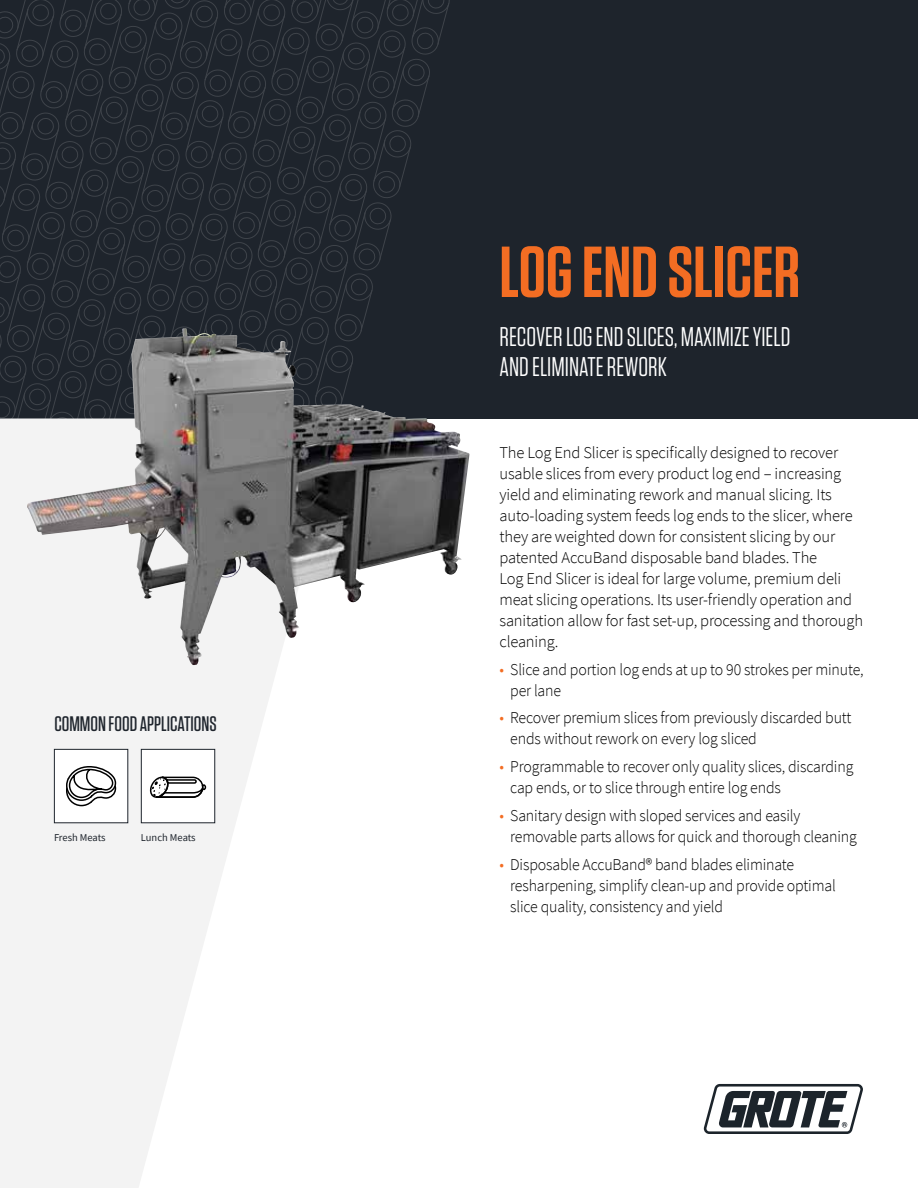
<style>
.page{position:relative;width:918px;height:1188px;background:#fff}
.page>*{position:absolute;margin:0;border:0;box-sizing:border-box;transform-origin:0 0}
.t1{font:600 72px "Tungsten";color:#f36d23}
.t2{font:27px/30px "Tungsten";color:#fff}
.t3{font:500 21px "Tungsten";color:#1e242c}
.t4{font:300 16.5px/21px "Source Sans Pro";letter-spacing:-.01em;color:#000;scale:.96 1}
.t5{font:300 16.5px/21px "Source Sans Pro";letter-spacing:-.01em;color:#000}
.t6{font:10.5px "Source Sans Pro";letter-spacing:-.01em;color:#1e242c}
.s1{color:#f36d23}
</style>
<div class="page">
<div style="left:0;top:0;width:918px;height:418px;background:#1e242c"></div>
<svg style="left:0;top:0;width:450px;height:418px"></svg>
<svg style="left:0;top:418px;width:278px;height:770px;fill:#f3f3f3"></svg>
<div style="left:141px;top:749px;width:74px;height:74px;background:#fff;border:1px solid #1e242c"></div>
<svg style="left:149px;top:776px;width:58px;height:22px"></svg>
<div style="left:54px;top:749px;width:74px;height:74px;background:#fff;border:1px solid #1e242c"></div>
<svg style="left:66px;top:766px;width:51px;height:41px"></svg>
<img style="left:27px;top:328px;width:443px;height:337px">
<svg style="left:704px;top:1084px;width:159px;height:50px"></svg>
<p class="t3" style="left:54px;top:713px;width:164px">COMMON FOOD APPLICATIONS</p>
<p class="t6" style="left:54px;top:831px;width:53px">Fresh Meats</p>
<p class="t6" style="left:141px;top:831px;width:56px">Lunch Meats</p>
<h1 class="t1" style="left:500px;top:234px;width:302px">LOG END SLICER</h1>
<h2 class="t2" style="left:500px;top:322px;width:292px">RECOVER LOG END SLICES, MAXIMIZE YIELD<br>AND ELIMINATE REWORK</h2>
<p class="t5" style="left:500px;top:442px;width:365px">The Log End Slicer is specifically designed to recover usable slices from every product log end – increasing yield and eliminating rework and manual slicing. Its auto-loading system feeds log ends to the slicer, where they are weighted down for consistent slicing by our patented AccuBand disposable band blades. The<br>Log End Slicer is ideal for large volume, premium deli meat slicing operations. Its user-friendly operation and sanitation allow for fast set-up, processing and thorough cleaning.</p>
<p class="t4" style="left:510px;top:659px;width:370px;text-indent:-11px"><span class="s1">•</span> Slice and portion log ends at up to 90 strokes per minute, per lane</p>
<p class="t4" style="left:510px;top:707px;width:357px;text-indent:-11px"><span class="s1">•</span> Recover premium slices from previously discarded butt ends without rework on every log sliced</p>
<p class="t4" style="left:510px;top:756px;width:359px;text-indent:-11px"><span class="s1">•</span> Programmable to recover only quality slices, discarding cap ends, or to slice through entire log ends</p>
<p class="t4" style="left:510px;top:805px;width:363px;text-indent:-11px"><span class="s1">•</span> Sanitary design with sloped services and easily removable parts allows for quick and thorough cleaning</p>
<p class="t4" style="left:510px;top:854px;width:341px;text-indent:-11px"><span class="s1">•</span> Disposable AccuBand® band blades eliminate resharpening, simplify clean-up and provide optimal slice quality, consistency and yield</p>
</div>
